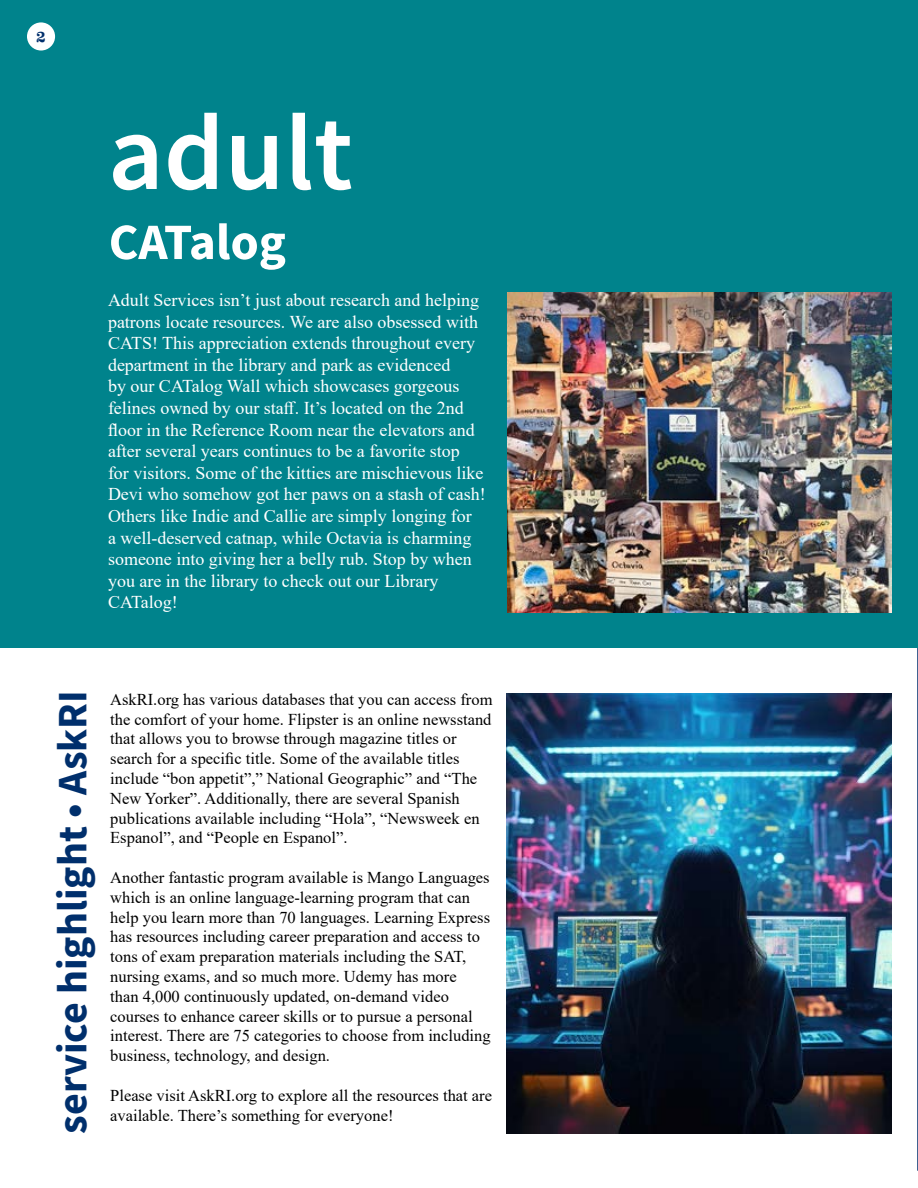
<style>
.page{position:relative;width:918px;height:1188px;background:#fff}
.page>*{position:absolute;margin:0;border:0;box-sizing:border-box;transform-origin:0 0}
.t1{font:600 108px "Source Sans Pro";color:#fff}
.t2{font:700 51px "Source Sans Pro";color:#fff}
.t3{font:700 42px "Source Sans Pro";color:#002f6c}
.t4{font:18px/21.6px "Times New Roman";color:#fff}
.t5{font:500 18px "Eames Century Modern";color:#002f6c}
.t6{font:16.5px/19.8px "Times New Roman";color:#000}
</style>
<div class="page">
<hr style="left:917px;top:6px;width:1px;height:1165px;background:#002f6c">
<div style="left:0;top:0;width:918px;height:648px;background:#00838c"></div>
<img style="left:507px;top:293px;width:384px;height:319px">
<img style="left:506px;top:693px;width:385px;height:441px">
<div style="left:27px;top:22px;width:28px;height:29px;background:#fff;border-radius:50%"></div>
<p class="t5" style="left:36px;top:22px;width:11px">2</p>
<h1 class="t1" style="left:108px;top:82px;width:246px">adult</h1>
<h2 class="t2" style="left:109px;top:208px;width:179px">CATalog</h2>
<p class="t4" style="left:108px;top:289px;width:379px">Adult Services isn’t just about research and helping patrons locate resources. We are also obsessed with CATS! This appreciation extends throughout every department in the library and park as evidenced<br>by our CATalog Wall which showcases gorgeous felines owned by our staff. It’s located on the 2nd floor in the Reference Room near the elevators and after several years continues to be a favorite stop<br>for visitors. Some of the kitties are mischievous like Devi who somehow got her paws on a stash of cash!<br>Others like Indie and Callie are simply longing for<br>a well-deserved catnap, while Octavia is charming someone into giving her a belly rub. Stop by when you are in the library to check out our Library CATalog!</p>
<h3 class="t3" style="left:44px;top:1134px;width:445px;rotate:-90deg">service highlight • AskRI</h3>
<p class="t6" style="left:110px;top:689px;width:384px">AskRI.org has various databases that you can access from the comfort of your home. Flipster is an online newsstand that allows you to browse through magazine titles or search for a specific title. Some of the available titles include “bon appetit”,” National Geographic” and “The New Yorker”. Additionally, there are several Spanish publications available including “Hola”, “Newsweek en Espanol”, and “People en Espanol”.</p>
<p class="t6" style="left:110px;top:867px;width:382px">Another fantastic program available is Mango Languages which is an online language-learning program that can help you learn more than 70 languages. Learning Express has resources including career preparation and access to tons of exam preparation materials including the SAT, nursing exams, and so much more. Udemy has more<br>than 4,000 continuously updated, on-demand video courses to enhance career skills or to pursue a personal interest. There are 75 categories to choose from including business, technology, and design.</p>
<p class="t6" style="left:110px;top:1085px;width:383px">Please visit AskRI.org to explore all the resources that are available. There’s something for everyone!</p>
</div>
